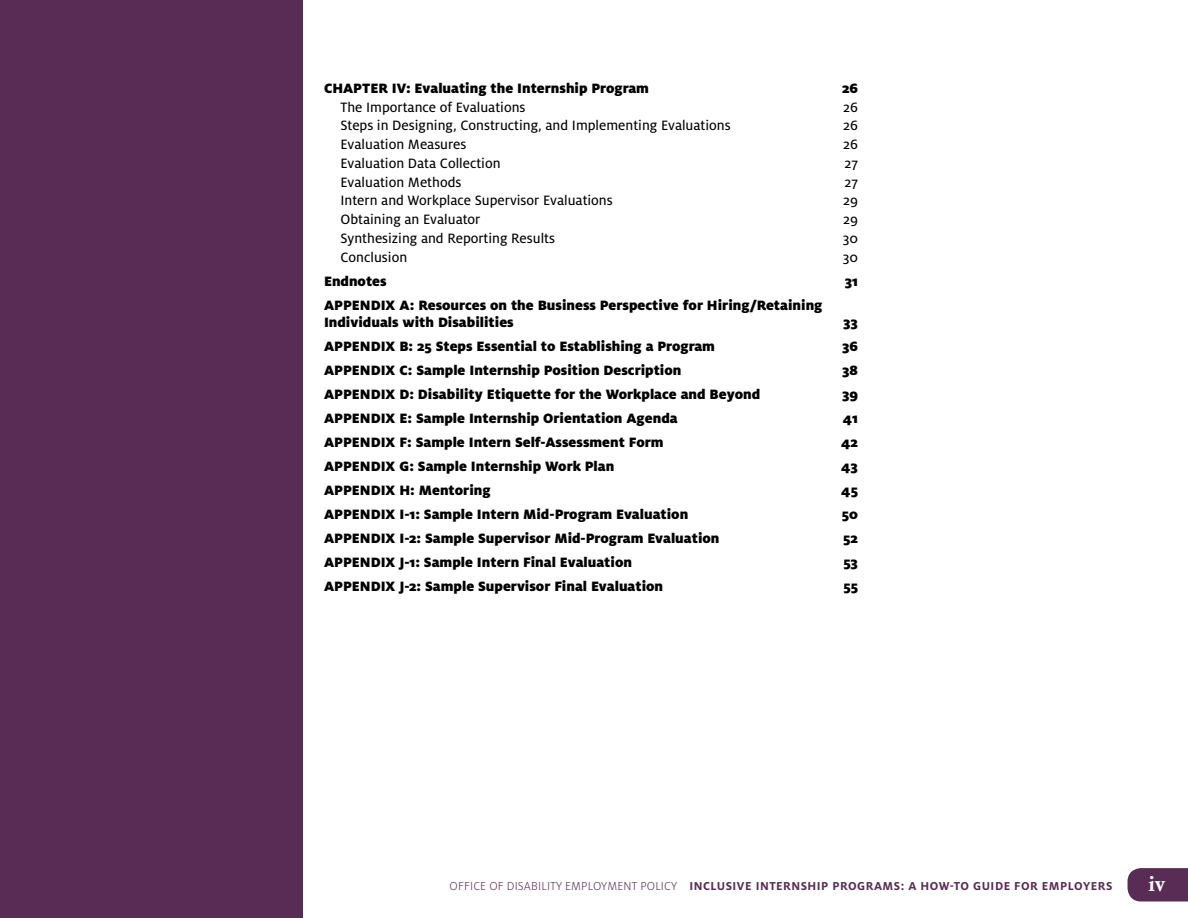
<style>
.page{position:relative;width:1188px;height:918px;background:#fff}
.page>*{position:absolute;margin:0;border:0;box-sizing:border-box;transform-origin:0 0}
.t1{font:21px "Calis MT Bol";color:#fff}
.t2{font:900 15px/17.2px "Milo OT";color:#000}
.t3{font:15px "Milo OT Text";color:#000}
.t4{font:700 12.75px "Milo OT";letter-spacing:.04em;color:#592c56}
.s1{font-weight:300}
</style>
<div class="page">
<svg style="left:1128px;top:868px;width:60px;height:34px;background:#61365e"></svg>
<div style="left:0;top:0;width:302px;height:918px;background:#592c56"></div>
<p class="t2" style="left:324px;top:80px;width:327px">CHAPTER IV: Evaluating the Internship Program</p>
<p class="t2" style="left:842px;top:80px;width:17px">26</p>
<p class="t3" style="left:340px;top:99px;width:187px">The Importance of Evaluations</p>
<p class="t3" style="left:843px;top:99px;width:16px">26</p>
<p class="t3" style="left:340px;top:118px;width:392px">Steps in Designing, Constructing, and Implementing Evaluations</p>
<p class="t3" style="left:843px;top:118px;width:16px">26</p>
<p class="t3" style="left:340px;top:136px;width:127px">Evaluation Measures</p>
<p class="t3" style="left:843px;top:136px;width:16px">26</p>
<p class="t3" style="left:340px;top:155px;width:162px">Evaluation Data Collection</p>
<p class="t3" style="left:844px;top:155px;width:15px">27</p>
<p class="t3" style="left:340px;top:174px;width:122px">Evaluation Methods</p>
<p class="t3" style="left:844px;top:174px;width:15px">27</p>
<p class="t3" style="left:340px;top:193px;width:274px">Intern and Workplace Supervisor Evaluations</p>
<p class="t3" style="left:843px;top:193px;width:16px">29</p>
<p class="t3" style="left:340px;top:211px;width:141px">Obtaining an Evaluator</p>
<p class="t3" style="left:843px;top:211px;width:16px">29</p>
<p class="t3" style="left:340px;top:230px;width:216px">Synthesizing and Reporting Results</p>
<p class="t3" style="left:843px;top:230px;width:17px">30</p>
<p class="t3" style="left:340px;top:249px;width:68px">Conclusion</p>
<p class="t3" style="left:843px;top:249px;width:17px">30</p>
<p class="t2" style="left:324px;top:272px;width:64px">Endnotes</p>
<p class="t2" style="left:845px;top:272px;width:15px">31</p>
<p class="t2" style="left:324px;top:296px;width:500px">APPENDIX A: Resources on the Business Perspective for Hiring/Retaining<br>Individuals with Disabilities</p>
<p class="t2" style="left:843px;top:314px;width:16px">33</p>
<p class="t2" style="left:324px;top:338px;width:393px">APPENDIX B: 25 Steps Essential to Establishing a Program</p>
<p class="t2" style="left:842px;top:338px;width:17px">36</p>
<p class="t2" style="left:324px;top:362px;width:359px">APPENDIX C: Sample Internship Position Description</p>
<p class="t2" style="left:842px;top:362px;width:17px">38</p>
<p class="t2" style="left:324px;top:386px;width:438px">APPENDIX D: Disability Etiquette for the Workplace and Beyond</p>
<p class="t2" style="left:842px;top:386px;width:17px">39</p>
<p class="t2" style="left:324px;top:410px;width:355px">APPENDIX E: Sample Internship Orientation Agenda</p>
<p class="t2" style="left:843px;top:410px;width:17px">41</p>
<p class="t2" style="left:324px;top:434px;width:341px">APPENDIX F: Sample Intern Self-Assessment Form</p>
<p class="t2" style="left:841px;top:434px;width:18px">42</p>
<p class="t2" style="left:324px;top:458px;width:292px">APPENDIX G: Sample Internship Work Plan</p>
<p class="t2" style="left:841px;top:458px;width:18px">43</p>
<p class="t2" style="left:324px;top:482px;width:168px">APPENDIX H: Mentoring</p>
<p class="t2" style="left:841px;top:482px;width:18px">45</p>
<p class="t2" style="left:324px;top:506px;width:366px">APPENDIX I-1: Sample Intern Mid-Program Evaluation</p>
<p class="t2" style="left:842px;top:506px;width:18px">50</p>
<p class="t2" style="left:324px;top:530px;width:397px">APPENDIX I-2: Sample Supervisor Mid-Program Evaluation</p>
<p class="t2" style="left:843px;top:530px;width:16px">52</p>
<p class="t2" style="left:324px;top:554px;width:310px">APPENDIX J-1: Sample Intern Final Evaluation</p>
<p class="t2" style="left:843px;top:554px;width:16px">53</p>
<p class="t2" style="left:324px;top:578px;width:341px">APPENDIX J-2: Sample Supervisor Final Evaluation</p>
<p class="t2" style="left:843px;top:578px;width:16px">55</p>
<p class="t4" style="left:450px;top:879px;width:664px"><span class="s1">OFFICE OF DISABILITY EMPLOYMENT POLICY</span> INCLUSIVE INTERNSHIP PROGRAMS: A HOW-TO GUIDE FOR EMPLOYERS</p>
<h1 class="t1" style="left:1148px;top:872px;width:19px">iv</h1>
</div>
